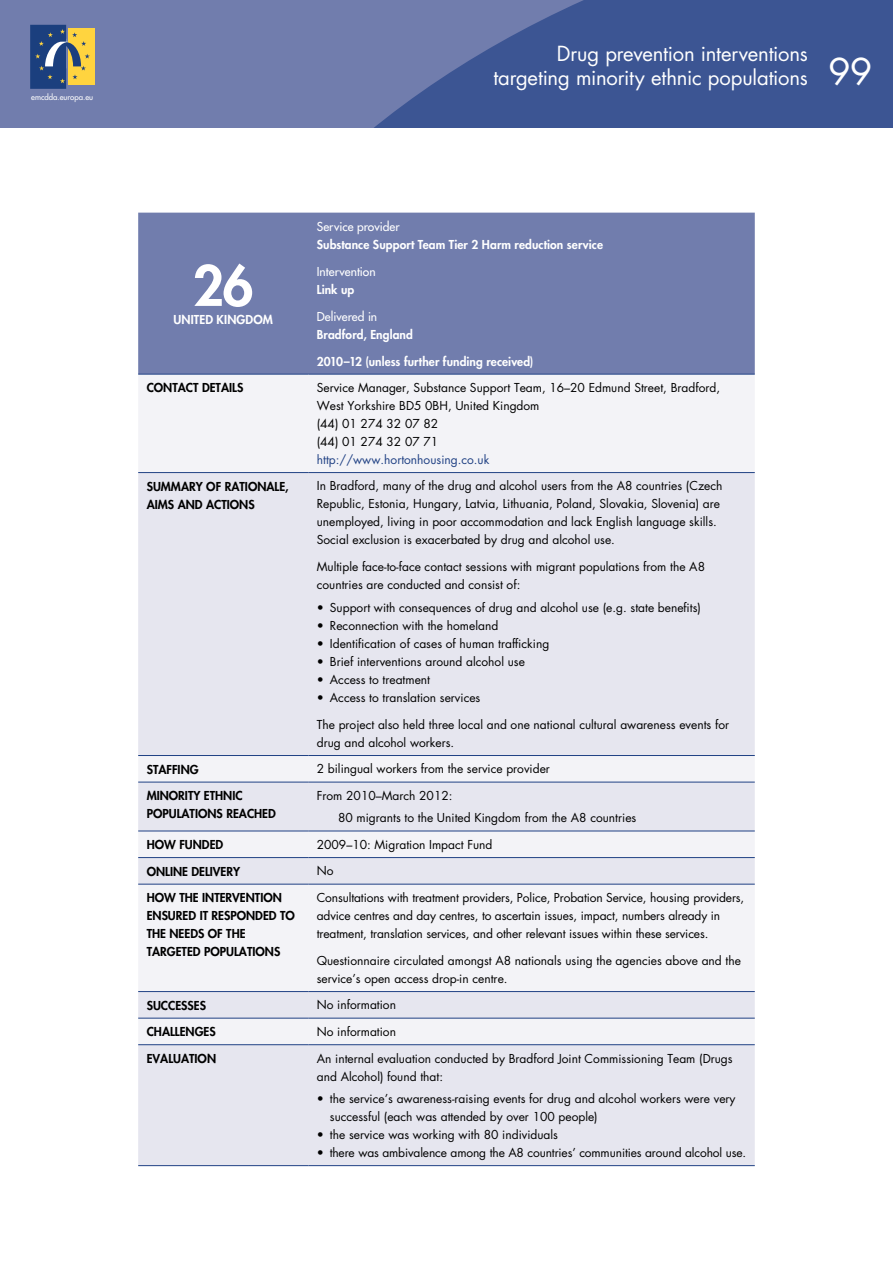
<style>
.page{position:relative;width:893px;height:1263px;background:#fff}
.page>*{position:absolute;margin:0;border:0;box-sizing:border-box;transform-origin:0 0}
._11-Cabecera_tabla{font:800 54px "Futura";color:#fff}
.t1{font:36px "Futura";color:#fff}
.t2{font:20.25px/24.3px "Futura";letter-spacing:-.01em;color:#fff;text-align:right}
._12-Texto_tabla{font:12px/18px "Futura";color:#000}
._13-Texto_tabla_izda{font:800 12px/18px "Futura";color:#000}
._11-Cabecera_tabla-2{font:800 12px/18px "Futura";letter-spacing:.01em;color:#fff}
._12-Texto_tabla-2{font:12px "Futura";color:#204184}
._11-Cabecera_tabla-3{font:12px/18px "Futura";color:#fff}
.t3{font:7.8px "Futura";color:#fff}
.s1{font-weight:400}
.s2{font-weight:800}
</style>
<div class="page">
<div style="left:0;top:0;width:893px;height:128px;background:#717dad"></div>
<svg style="left:61px;top:0;width:832px;height:128px;fill:#3c5593"></svg>
<div style="left:68px;top:29px;width:26px;height:56px;background:#ffd43f"></div>
<svg style="left:30px;top:25px;width:60px;height:64px"></svg>
<div style="left:138px;top:213px;width:617px;height:161px;background:#717dad"></div>
<div style="left:139px;top:375px;width:615px;height:97px;background:#f3f3f7"></div>
<svg style="left:138px;top:473px;width:617px;height:692px;fill:#e6e6ef"></svg>
<hr style="left:138px;top:472px;width:170px;height:1px;background:#204184">
<hr style="left:308px;top:472px;width:447px;height:1px;background:#204184">
<hr style="left:138px;top:755px;width:170px;height:1px;background:#204184">
<hr style="left:308px;top:755px;width:447px;height:1px;background:#204184">
<hr style="left:138px;top:782px;width:170px;height:1px;background:#204184">
<hr style="left:308px;top:782px;width:447px;height:1px;background:#204184">
<hr style="left:138px;top:831px;width:170px;height:1px;background:#204184">
<hr style="left:308px;top:831px;width:447px;height:1px;background:#204184">
<hr style="left:138px;top:857px;width:170px;height:1px;background:#204184">
<hr style="left:308px;top:857px;width:447px;height:1px;background:#204184">
<hr style="left:138px;top:884px;width:170px;height:1px;background:#204184">
<hr style="left:308px;top:884px;width:447px;height:1px;background:#204184">
<hr style="left:138px;top:991px;width:170px;height:1px;background:#204184">
<hr style="left:308px;top:991px;width:447px;height:1px;background:#204184">
<hr style="left:138px;top:1018px;width:170px;height:1px;background:#204184">
<hr style="left:308px;top:1018px;width:447px;height:1px;background:#204184">
<hr style="left:138px;top:1044px;width:170px;height:1px;background:#204184">
<hr style="left:308px;top:1044px;width:447px;height:1px;background:#204184">
<hr style="left:138px;top:1165px;width:170px;height:1px;background:#204184">
<hr style="left:308px;top:1165px;width:447px;height:1px;background:#204184">
<hr style="left:138px;top:374px;width:170px;height:1px;background:#204184">
<hr style="left:308px;top:374px;width:447px;height:1px;background:#204184">
<p class="t3" style="left:31px;top:92px;width:63px">emcdda.europa.eu</p>
<h3 class="t2" style="left:493px;top:41px;width:316px">Drug prevention interventions targeting minority ethnic populations</h3>
<h2 class="t1" style="left:828px;top:47px;width:45px">99</h2>
<p class="_11-Cabecera_tabla" style="left:193px;top:250px;width:62px">26</p>
<p class="_11-Cabecera_tabla-2" style="left:173px;top:310px;width:101px">UNITED KINGDOM</p>
<p class="_11-Cabecera_tabla-2" style="left:317px;top:217px;width:288px"><span class="s1">Service provider<br></span>Substance Support Team Tier 2 Harm reduction service</p>
<p class="_11-Cabecera_tabla-3" style="left:317px;top:262px;width:60px">Intervention<br><span class="s2">Link up</span></p>
<p class="_11-Cabecera_tabla-2" style="left:317px;top:307px;width:98px"><span class="s1">Delivered in<br></span>Bradford, England</p>
<p class="_11-Cabecera_tabla-2" style="left:317px;top:352px;width:218px">2010–12 (unless further funding received)</p>
<p class="_13-Texto_tabla_izda" style="left:147px;top:379px;width:98px">CONTACT DETAILS</p>
<p class="_12-Texto_tabla" style="left:317px;top:378px;width:405px">Service Manager, Substance Support Team, 16–20 Edmund Street, Bradford,<br>West Yorkshire BD5 0BH, United Kingdom</p>
<p class="_12-Texto_tabla" style="left:317px;top:414px;width:123px">(44) 01 274 32 07 82</p>
<p class="_12-Texto_tabla" style="left:317px;top:432px;width:123px">(44) 01 274 32 07 71</p>
<p class="_12-Texto_tabla-2" style="left:317px;top:451px;width:174px">http://www.hortonhousing.co.uk</p>
<p class="_13-Texto_tabla_izda" style="left:147px;top:477px;width:144px">SUMMARY OF RATIONALE,<br>AIMS AND ACTIONS</p>
<p class="_12-Texto_tabla" style="left:317px;top:477px;width:407px">In Bradford, many of the drug and alcohol users from the A8 countries (Czech Republic, Estonia, Hungary, Latvia, Lithuania, Poland, Slovakia, Slovenia) are unemployed, living in poor accommodation and lack English language skills.<br>Social exclusion is exacerbated by drug and alcohol use.</p>
<p class="_12-Texto_tabla" style="left:317px;top:558px;width:390px">Multiple face-to-face contact sessions with migrant populations from the A8 countries are conducted and consist of:</p>
<p class="_12-Texto_tabla" style="left:317px;top:598px;width:386px">• Support with consequences of drug and alcohol use (e.g. state benefits)</p>
<p class="_12-Texto_tabla" style="left:317px;top:616px;width:183px">• Reconnection with the homeland</p>
<p class="_12-Texto_tabla" style="left:317px;top:634px;width:234px">• Identification of cases of human trafficking</p>
<p class="_12-Texto_tabla" style="left:317px;top:652px;width:210px">• Brief interventions around alcohol use</p>
<p class="_12-Texto_tabla" style="left:317px;top:670px;width:115px">• Access to treatment</p>
<p class="_12-Texto_tabla" style="left:317px;top:688px;width:165px">• Access to translation services</p>
<p class="_12-Texto_tabla" style="left:317px;top:715px;width:414px">The project also held three local and one national cultural awareness events for drug and alcohol workers.</p>
<p class="_13-Texto_tabla_izda" style="left:147px;top:760px;width:53px">STAFFING</p>
<p class="_12-Texto_tabla" style="left:317px;top:760px;width:235px">2 bilingual workers from the service provider</p>
<p class="_13-Texto_tabla_izda" style="left:147px;top:786px;width:131px">MINORITY ETHNIC<br>POPULATIONS REACHED</p>
<p class="_12-Texto_tabla" style="left:317px;top:786px;width:137px">From 2010–March 2012:</p>
<p class="_12-Texto_tabla" style="left:338px;top:809px;width:300px">80 migrants to the United Kingdom from the A8 countries</p>
<p class="_13-Texto_tabla_izda" style="left:147px;top:835px;width:78px">HOW FUNDED</p>
<p class="_12-Texto_tabla" style="left:317px;top:835px;width:177px">2009–10: Migration Impact Fund</p>
<p class="_13-Texto_tabla_izda" style="left:147px;top:862px;width:95px">ONLINE DELIVERY</p>
<p class="_12-Texto_tabla" style="left:317px;top:862px;width:18px">No</p>
<p class="_13-Texto_tabla_izda" style="left:147px;top:888px;width:150px">HOW THE INTERVENTION<br>ENSURED IT RESPONDED TO<br>THE NEEDS OF THE<br>TARGETED POPULATIONS</p>
<p class="_12-Texto_tabla" style="left:317px;top:888px;width:429px">Consultations with treatment providers, Police, Probation Service, housing providers, advice centres and day centres, to ascertain issues, impact, numbers already in treatment, translation services, and other relevant issues within these services.</p>
<p class="_12-Texto_tabla" style="left:317px;top:951px;width:426px">Questionnaire circulated amongst A8 nationals using the agencies above and the service’s open access drop-in centre.</p>
<p class="_13-Texto_tabla_izda" style="left:147px;top:996px;width:61px">SUCCESSES</p>
<p class="_12-Texto_tabla" style="left:317px;top:996px;width:81px">No information</p>
<p class="_13-Texto_tabla_izda" style="left:147px;top:1022px;width:71px">CHALLENGES</p>
<p class="_12-Texto_tabla" style="left:317px;top:1022px;width:81px">No information</p>
<p class="_13-Texto_tabla_izda" style="left:147px;top:1049px;width:71px">EVALUATION</p>
<p class="_12-Texto_tabla" style="left:317px;top:1049px;width:417px">An internal evaluation conducted by Bradford Joint Commissioning Team (Drugs and Alcohol) found that:</p>
<p class="_12-Texto_tabla" style="left:330px;top:1089px;width:407px;text-indent:-13px">• the service’s awareness-raising events for drug and alcohol workers were very successful (each was attended by over 100 people)</p>
<p class="_12-Texto_tabla" style="left:317px;top:1125px;width:243px">• the service was working with 80 individuals</p>
<p class="_12-Texto_tabla" style="left:317px;top:1143px;width:431px">• there was ambivalence among the A8 countries’ communities around alcohol use.</p>
</div>
